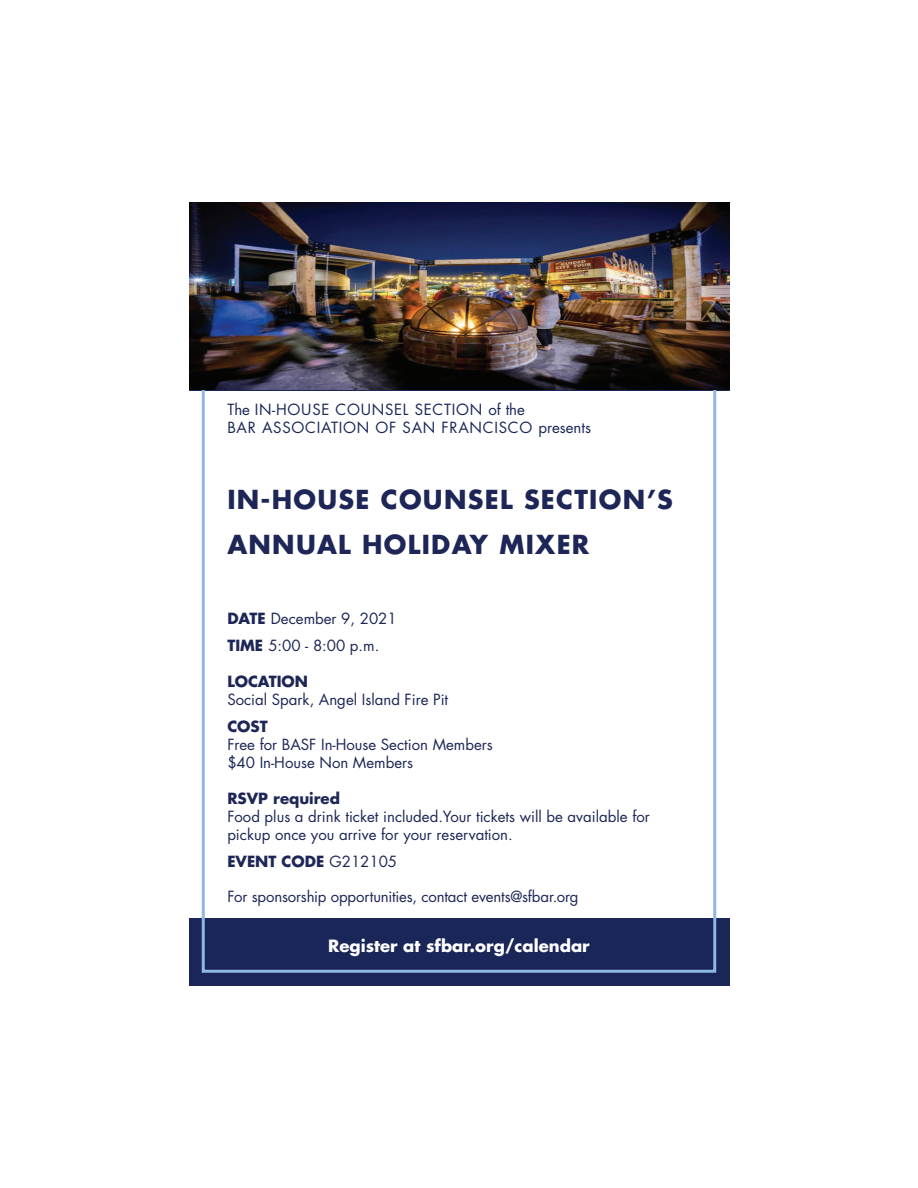
<style>
.page{position:relative;width:918px;height:1188px;background:#fff}
.page>*{position:absolute;margin:0;border:0;box-sizing:border-box;transform-origin:0 0}
.t1{font:700 25.5px/45px "Futura";letter-spacing:.05em;color:#1d2656}
.t2{font:700 16.5px "Futura";color:#fff}
.t3{font:15px/18px "Futura";color:#1d2656}
.t4{font:15px/18px "Futura";letter-spacing:.05em;color:#1a2658}
.t5{font:15px "Futura";letter-spacing:-.01em;color:#1e2656}
.t6{font:700 15px "Futura";color:#1d2656}
.s1{font-weight:700}
.s2{font-weight:400}
</style>
<div class="page">
<div style="left:189px;top:918px;width:540px;height:68px;background:#1a2658"></div>
<img style="left:189px;top:202px;width:540px;height:188px">
<p class="t4" style="left:227px;top:402px;width:365px">The IN-HOUSE COUNSEL SECTION of the<br>BAR ASSOCIATION OF SAN FRANCISCO presents</p>
<h1 class="t1" style="left:227px;top:479px;width:447px">IN-HOUSE COUNSEL SECTION’S<br>ANNUAL HOLIDAY MIXER</h1>
<p class="t3" style="left:227px;top:606px;width:171px;line-height:27px"><span class="s1">DATE</span> December 9, 2021<br><span class="s1">TIME</span> 5:00 - 8:00 p.m.</p>
<p class="t6" style="left:227px;top:675px;width:82px">LOCATION</p>
<p class="t3" style="left:227px;top:692px;width:222px">Social Spark, Angel Island Fire Pit</p>
<p class="t6" style="left:227px;top:720px;width:42px">COST</p>
<p class="t3" style="left:227px;top:737px;width:267px">Free for BASF In-House Section Members $40 In-House Non Members</p>
<p class="t6" style="left:227px;top:792px;width:114px">RSVP required</p>
<p class="t3" style="left:227px;top:809px;width:424px">Food plus a drink ticket included.Your tickets will be available for pickup once you arrive for your reservation.</p>
<p class="t6" style="left:227px;top:855px;width:171px">EVENT CODE <span class="s2">G212105</span></p>
<p class="t5" style="left:227px;top:890px;width:353px">For sponsorship opportunities, contact events@sfbar.org</p>
<p class="t2" style="left:328px;top:938px;width:263px">Register at sfbar.org/calendar</p>
</div>
